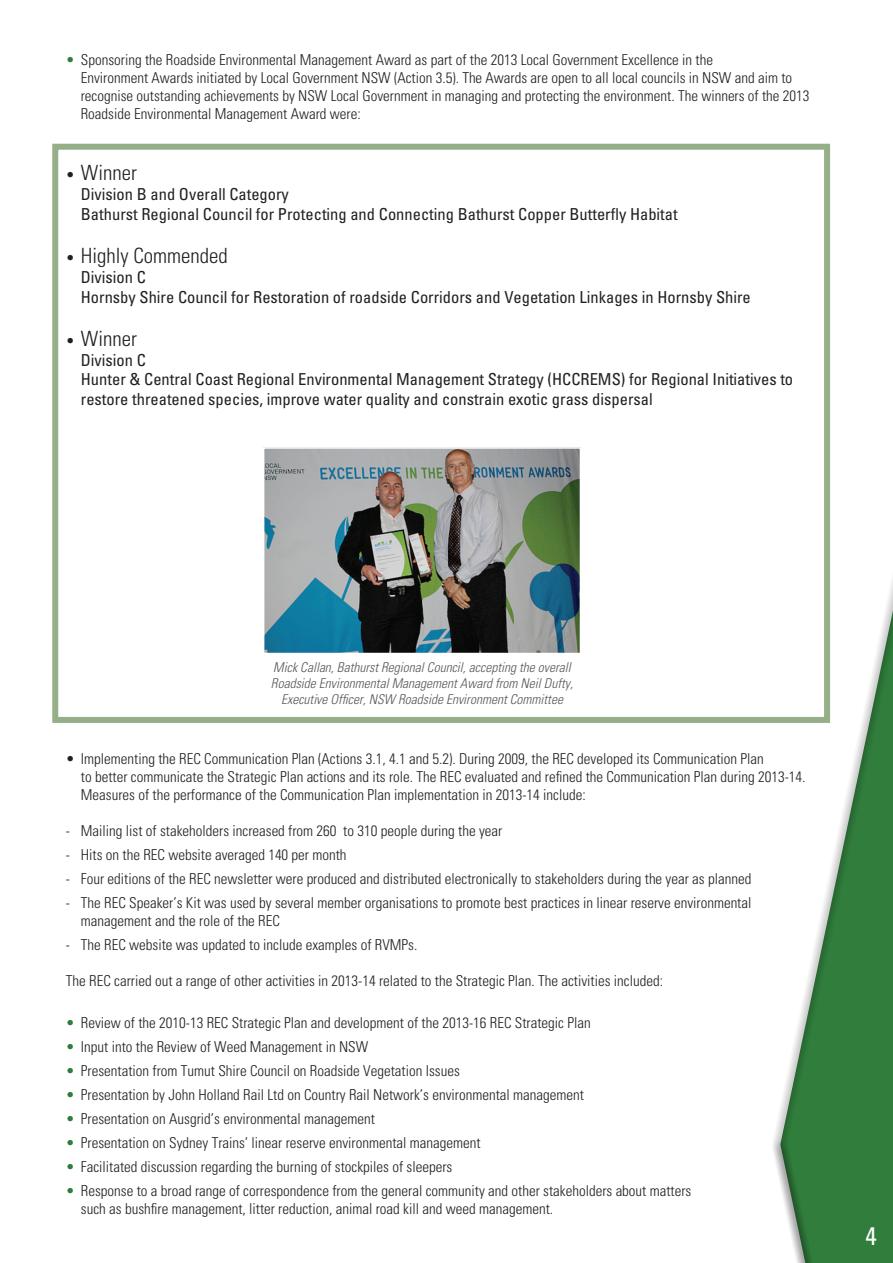
<style>
.page{position:relative;width:893px;height:1263px;background:#fff}
.page>*{position:absolute;margin:0;border:0;box-sizing:border-box;transform-origin:0 0}
.t1{font:condensed 25.5px "Univers";color:#fff}
.t2{font:300 condensed 21px "Univers";color:#231f20}
.t3{font:condensed 16.5px/19.8px "Univers";color:#231f20}
.t4{font:300 condensed 15px/18px "Univers";color:#231f20}
.t5{font:italic 300 condensed 13.5px/16.2px "Univers";color:#57585a;text-align:center}
.s1{color:#307d3c}
.s2{font-size:15px}
</style>
<div class="page">
<div style="left:52px;top:144px;width:778px;height:579px;border:6px solid #95af88"></div>
<div style="left:772px;top:495px;width:121px;height:768px;background:#231f20;opacity:.5"></div>
<img style="left:266px;top:450px;width:312px;height:201px">
<div style="left:263px;top:447px;width:318px;height:207px;border:2px solid #fff"></div>
<p class="t4" style="left:81px;top:51px;width:730px;text-indent:-15px"><span class="s1">•</span> Sponsoring the Roadside Environmental Management Award as part of the 2013 Local Government Excellence in the<br>Environment Awards initiated by Local Government NSW (Action 3.5). The Awards are open to all local councils in NSW and aim to recognise outstanding achievements by NSW Local Government in managing and protecting the environment. The winners of the 2013<br>Roadside Environmental Management Award were:</p>
<h2 class="t2" style="left:66px;top:160px;width:72px"><span class="s2">•</span> Winner</h2>
<p class="t3" style="left:81px;top:184px;width:598px">Division B and Overall Category<br>Bathurst Regional Council for Protecting and Connecting Bathurst Copper Butterfly Habitat</p>
<h2 class="t2" style="left:66px;top:243px;width:163px"><span class="s2">•</span> Highly Commended</h2>
<p class="t3" style="left:81px;top:267px;width:671px">Division C<br>Hornsby Shire Council for Restoration of roadside Corridors and Vegetation Linkages in Hornsby Shire</p>
<h2 class="t2" style="left:66px;top:326px;width:72px"><span class="s2">•</span> Winner</h2>
<p class="t3" style="left:81px;top:350px;width:714px">Division C<br>Hunter &amp; Central Coast Regional Environmental Management Strategy (HCCREMS) for Regional Initiatives to restore threatened species, improve water quality and constrain exotic grass dispersal</p>
<p class="t5" style="left:271px;top:659px;width:304px">Mick Callan, Bathurst Regional Council, accepting the overall<br>Roadside Environmental Management Award from Neil Dufty,<br>Executive Officer, NSW Roadside Environment Committee</p>
<p class="t4" style="left:81px;top:750px;width:726px;text-indent:-15px">• Implementing the REC Communication Plan (Actions 3.1, 4.1 and 5.2). During 2009, the REC developed its Communication Plan<br>to better communicate the Strategic Plan actions and its role. The REC evaluated and refined the Communication Plan during 2013-14.<br>Measures of the performance of the Communication Plan implementation in 2013-14 include:</p>
<p class="t4" style="left:66px;top:822px;width:438px">- Mailing list of stakeholders increased from 260 to 310 people during the year</p>
<p class="t4" style="left:66px;top:846px;width:282px">- Hits on the REC website averaged 140 per month</p>
<p class="t4" style="left:66px;top:870px;width:687px">- Four editions of the REC newsletter were produced and distributed electronically to stakeholders during the year as planned</p>
<p class="t4" style="left:81px;top:894px;width:672px;text-indent:-15px">- The REC Speaker’s Kit was used by several member organisations to promote best practices in linear reserve environmental management and the role of the REC</p>
<p class="t4" style="left:66px;top:936px;width:353px">- The REC website was updated to include examples of RVMPs.</p>
<p class="t4" style="left:66px;top:972px;width:599px">The REC carried out a range of other activities in 2013-14 related to the Strategic Plan. The activities included:</p>
<p class="t4" style="left:66px;top:1014px;width:526px"><span class="s1">•</span> Review of the 2010-13 REC Strategic Plan and development of the 2013-16 REC Strategic Plan</p>
<p class="t4" style="left:66px;top:1038px;width:304px"><span class="s1">•</span> Input into the Review of Weed Management in NSW</p>
<p class="t4" style="left:66px;top:1062px;width:395px"><span class="s1">•</span> Presentation from Tumut Shire Council on Roadside Vegetation Issues</p>
<p class="t4" style="left:66px;top:1086px;width:520px"><span class="s1">•</span> Presentation by John Holland Rail Ltd on Country Rail Network’s environmental management</p>
<p class="t4" style="left:66px;top:1110px;width:311px"><span class="s1">•</span> Presentation on Ausgrid’s environmental management</p>
<p class="t4" style="left:66px;top:1134px;width:416px"><span class="s1">•</span> Presentation on Sydney Trains’ linear reserve environmental management</p>
<p class="t4" style="left:66px;top:1158px;width:388px"><span class="s1">•</span> Facilitated discussion regarding the burning of stockpiles of sleepers</p>
<p class="t4" style="left:81px;top:1182px;width:612px;text-indent:-15px"><span class="s1">•</span> Response to a broad range of correspondence from the general community and other stakeholders about matters such as bushfire management, litter reduction, animal road kill and weed management.</p>
<h1 class="t1" style="left:865px;top:1220px;width:13px">4</h1>
</div>
